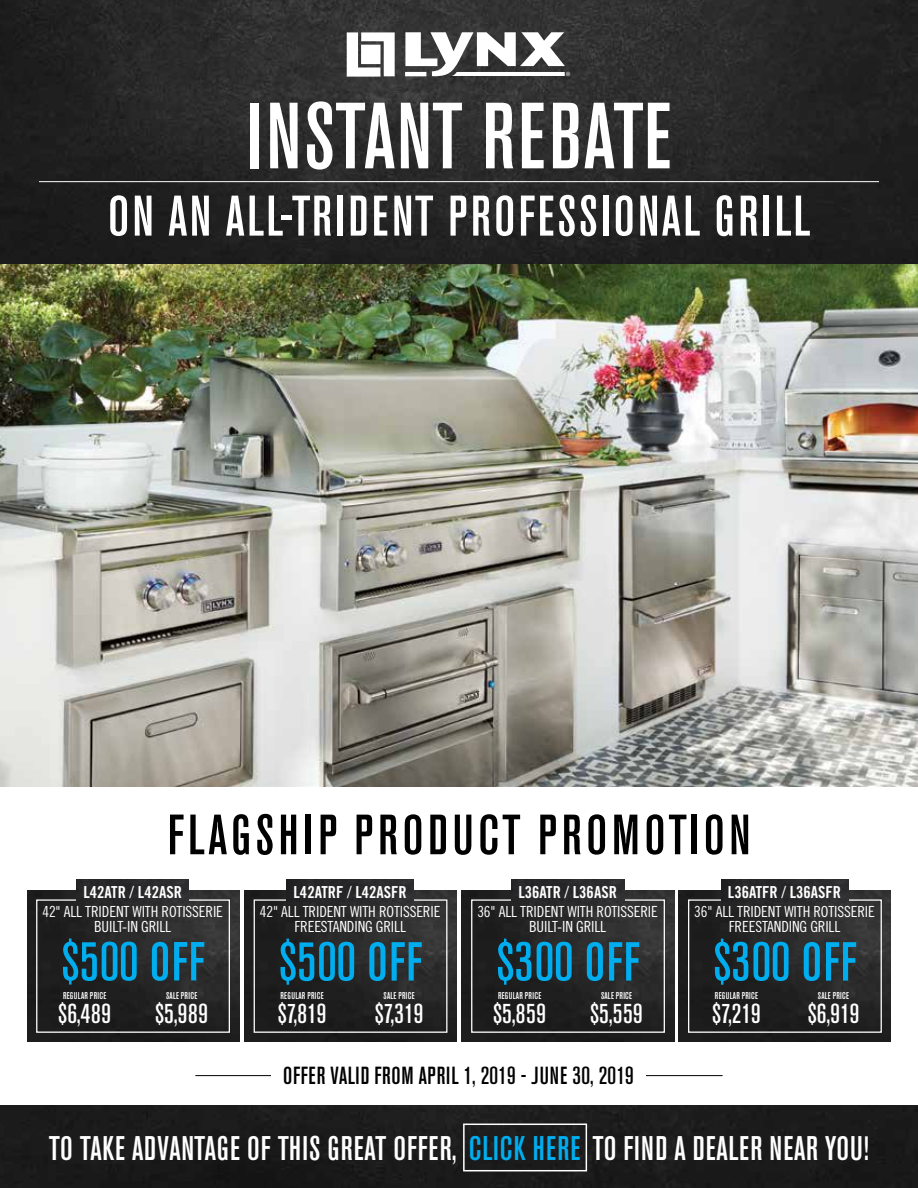
<style>
.page{position:relative;width:918px;height:1188px;background:#fff}
.page>*{position:absolute;margin:0;border:0;box-sizing:border-box;transform-origin:0 0}
.t1{font:500 condensed 93px "Akzidenz Grotesk BE";letter-spacing:.02em;color:#fff}
.t2{font:500 condensed 56.7px "Akzidenz Grotesk BE";letter-spacing:.055em;color:#fff}
.t3{font:500 condensed 56.1px "Akzidenz Grotesk BE";letter-spacing:.08em;color:#000}
.t4{font:500 condensed 54.45px "Akzidenz Grotesk BE";letter-spacing:.02em;color:#00aeef}
.t5{font:500 condensed 33.9px "Akzidenz Grotesk BE";letter-spacing:.02em;color:#fff}
.t6{font:500 condensed 27.15px "Akzidenz Grotesk BE";letter-spacing:.01em;color:#fff}
.t7{font:500 condensed 24.45px "Akzidenz Grotesk BE";letter-spacing:.02em;color:#000}
.t8{font:16.5px "Trade Gothic LT Std Bd Cn 20";color:#fff}
.t9{font:15.3px/14.5px "Trade Gothic LT Std Cn 18";letter-spacing:-.01em;color:#fff;text-align:center}
.t10{font:500 condensed 9.75px "Akzidenz Grotesk BE";letter-spacing:.03em;color:#fff}
.s1{font-family:"Trade Gothic LT Std Cn 18"}
.s2{color:#00aeef}
</style>
<div class="page">
<img style="left:0;top:0;width:918px;height:786px">
<div style="left:0;top:1106px;width:918px;height:82px;background:#1b1b1b"></div>
<svg style="left:347px;top:32px;width:48px;height:45px"></svg>
<svg style="left:405px;top:32px;width:165px;height:44px"></svg>
<hr style="left:39px;top:181px;width:840px;height:1px;background:#fff">
<hr style="left:195px;top:1075px;width:528px;height:1px;background:#000">
<div style="left:271px;top:1066px;width:375px;height:32px;background:#fff"></div>
<div style="left:463px;top:1124px;width:124px;height:47px;border:2px solid #fff"></div>
<img style="left:27px;top:890px;width:212px;height:152px">
<div style="left:36px;top:899px;width:194px;height:134px;border:1px solid #fff"></div>
<img style="left:105px;top:901px;width:57px;height:5px">
<img style="left:244px;top:890px;width:213px;height:152px">
<div style="left:254px;top:899px;width:193px;height:134px;border:1px solid #fff"></div>
<img style="left:322px;top:901px;width:57px;height:5px">
<img style="left:462px;top:890px;width:212px;height:152px">
<div style="left:471px;top:899px;width:194px;height:134px;border:1px solid #fff"></div>
<img style="left:540px;top:901px;width:57px;height:5px">
<img style="left:679px;top:890px;width:212px;height:152px">
<div style="left:688px;top:899px;width:194px;height:134px;border:1px solid #fff"></div>
<img style="left:757px;top:901px;width:56px;height:5px">
<img style="left:287px;top:879px;width:127px;height:22px">
<div style="left:512px;top:879px;width:112px;height:22px;background:#2a2a2b"></div>
<img style="left:721px;top:879px;width:128px;height:22px">
<div style="left:77px;top:879px;width:112px;height:22px;background:#2a2a2b"></div>
<h1 class="t1" style="left:247px;top:85px;width:426px">INSTANT REBATE</h1>
<h2 class="t2" style="left:108px;top:185px;width:703px">ON AN ALL-TRIDENT PROFESSIONAL GRILL</h2>
<h3 class="t3" style="left:168px;top:804px;width:584px">FLAGSHIP PRODUCT PROMOTION</h3>
<p class="t8" style="left:83px;top:882px;width:100px">L42ATR <span class="s1">/</span> L42ASR</p>
<p class="t9" style="left:42px;top:904px;width:182px">42" ALL TRIDENT WITH ROTISSERIE<br>BUILT-IN GRILL</p>
<p class="t8" style="left:294px;top:882px;width:115px">L42ATRF <span class="s1">/</span> L42ASFR</p>
<p class="t9" style="left:260px;top:904px;width:182px">42" ALL TRIDENT WITH ROTISSERIE<br>FREESTANDING GRILL</p>
<p class="t8" style="left:518px;top:882px;width:100px">L36ATR <span class="s1">/</span> L36ASR</p>
<p class="t9" style="left:477px;top:904px;width:182px">36" ALL TRIDENT WITH ROTISSERIE<br>BUILT-IN GRILL</p>
<p class="t8" style="left:728px;top:882px;width:115px">L36ATFR <span class="s1">/</span> L36ASFR</p>
<p class="t9" style="left:694px;top:904px;width:182px">36" ALL TRIDENT WITH ROTISSERIE<br>FREESTANDING GRILL</p>
<h3 class="t4" style="left:61px;top:932px;width:145px">$500 OFF</h3>
<h3 class="t6" style="left:58px;top:999px;width:54px">$6,489</h3>
<p class="t10" style="left:166px;top:990px;width:33px">SALE PRICE</p>
<p class="t10" style="left:63px;top:990px;width:45px">REGULAR PRICE</p>
<h3 class="t6" style="left:155px;top:999px;width:54px">$5,989</h3>
<h3 class="t4" style="left:279px;top:932px;width:145px">$500 OFF</h3>
<h3 class="t6" style="left:278px;top:999px;width:50px">$7,819</h3>
<p class="t10" style="left:384px;top:990px;width:33px">SALE PRICE</p>
<p class="t10" style="left:281px;top:990px;width:45px">REGULAR PRICE</p>
<h3 class="t6" style="left:375px;top:999px;width:50px">$7,319</h3>
<h3 class="t4" style="left:496px;top:932px;width:145px">$300 OFF</h3>
<h3 class="t6" style="left:493px;top:999px;width:54px">$5,859</h3>
<p class="t10" style="left:601px;top:990px;width:33px">SALE PRICE</p>
<p class="t10" style="left:498px;top:990px;width:45px">REGULAR PRICE</p>
<h3 class="t6" style="left:590px;top:999px;width:54px">$5,559</h3>
<h3 class="t4" style="left:713px;top:932px;width:145px">$300 OFF</h3>
<h3 class="t6" style="left:712px;top:999px;width:50px">$7,219</h3>
<p class="t10" style="left:818px;top:990px;width:33px">SALE PRICE</p>
<p class="t10" style="left:715px;top:990px;width:45px">REGULAR PRICE</p>
<h3 class="t6" style="left:808px;top:999px;width:53px">$6,919</h3>
<h3 class="t7" style="left:283px;top:1062px;width:352px">OFFER VALID FROM APRIL 1, 2019 - JUNE 30, 2019</h3>
<h3 class="t5" style="left:49px;top:1129px;width:822px">TO TAKE ADVANTAGE OF THIS GREAT OFFER, <span class="s2">CLICK HERE</span> TO FIND A DEALER NEAR YOU!</h3>
</div>
